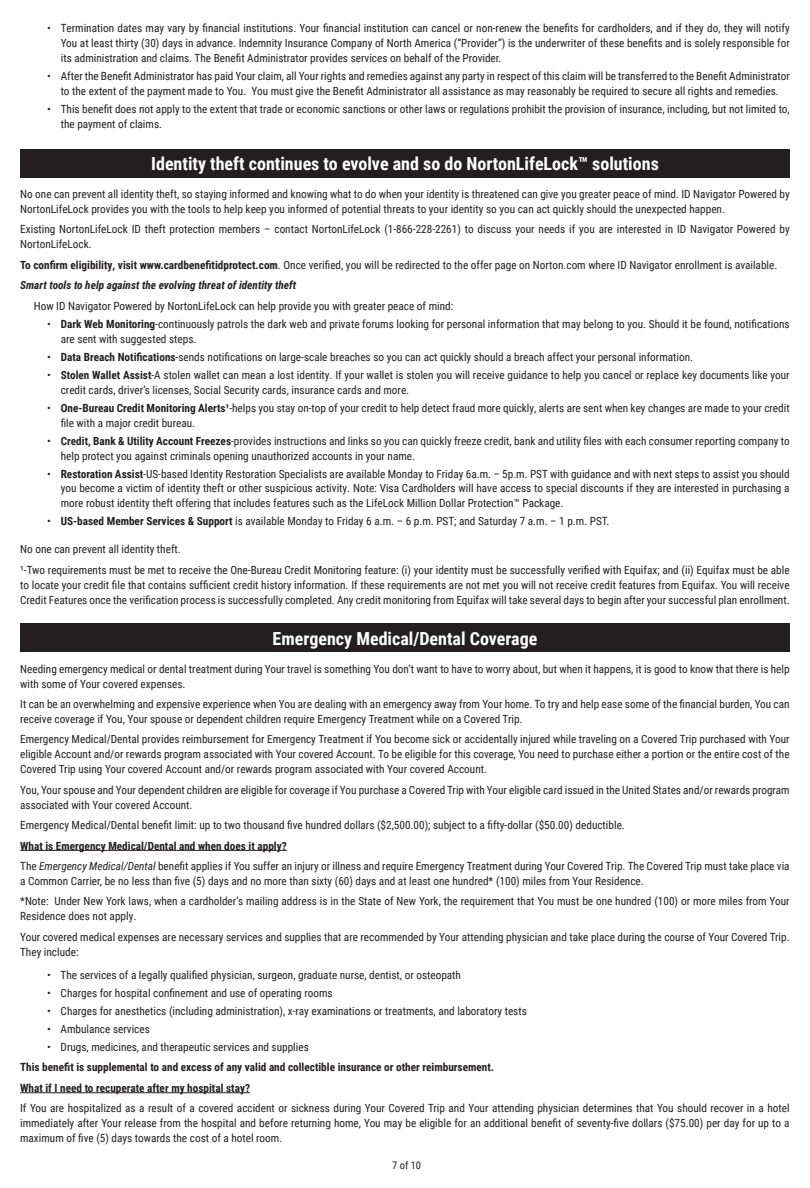
<style>
.page{position:relative;width:810px;height:1188px;background:#fff}
.page>*{position:absolute;margin:0;border:0;box-sizing:border-box;transform-origin:0 0}
.t1{font:700 18px "Roboto Condensed";color:#fff}
.t2{font:11.25px/15px "Roboto Condensed";color:#231f20}
.t3{font:700 11.25px/20.4px "Roboto Condensed";color:#231f20}
.t4{font:10.5px "Roboto Condensed";color:#231f20}
.s1{font-weight:700}
.s2{font-weight:700;font-style:italic}
.s3{font-style:italic}
</style>
<div class="page">
<div style="left:20px;top:149px;width:770px;height:28px;background:#231f20"></div>
<div style="left:20px;top:624px;width:770px;height:28px;background:#231f20"></div>
<hr style="left:20px;top:850px;width:267px;height:1px;background:#231f20">
<hr style="left:20px;top:1092px;width:230px;height:1px;background:#231f20">
<p class="t2" style="left:61px;top:20px;width:730px;text-align:justify;text-indent:-14px">• Termination dates may vary by financial institutions. Your financial institution can cancel or non-renew the benefits for cardholders, and if they do, they will notify You at least thirty (30) days in advance. Indemnity Insurance Company of North America (“Provider”) is the underwriter of these benefits and is solely responsible for its administration and claims. The Benefit Administrator provides services on behalf of the Provider.</p>
<p class="t2" style="left:47px;top:68px;width:744px;text-align:center">• After the Benefit Administrator has paid Your claim, all Your rights and remedies against any party in respect of this claim will be transferred to the Benefit Administrator to the extent of the payment made to You. You must give the Benefit Administrator all assistance as may reasonably be required to secure all rights and remedies.</p>
<p class="t2" style="left:61px;top:101px;width:730px;text-indent:-13px">• This benefit does not apply to the extent that trade or economic sanctions or other laws or regulations prohibit the provision of insurance, including, but not limited to, the payment of claims.</p>
<h1 class="t1" style="left:151px;top:151px;width:509px">Identity theft continues to evolve and so do NortonLifeLock™ solutions</h1>
<p class="t2" style="left:20px;top:186px;width:771px">No one can prevent all identity theft, so staying informed and knowing what to do when your identity is threatened can give you greater peace of mind. ID Navigator Powered by<br>NortonLifeLock provides you with the tools to help keep you informed of potential threats to your identity so you can act quickly should the unexpected happen.</p>
<p class="t2" style="left:20px;top:221px;width:771px">Existing NortonLifeLock ID theft protection members – contact NortonLifeLock (1-866-228-2261) to discuss your needs if you are interested in ID Navigator Powered by<br>NortonLifeLock.</p>
<p class="t2" style="left:20px;top:254px;width:759px;line-height:20.4px"><span class="s1">To confirm eligibility, visit www.cardbenefitidprotect.com</span>. Once verified, you will be redirected to the offer page on Norton.com where ID Navigator enrollment is available.<br><span class="s2">Smart tools to help against the evolving threat of identity theft</span></p>
<p class="t2" style="left:34px;top:298px;width:421px">How ID Navigator Powered by NortonLifeLock can help provide you with greater peace of mind:</p>
<p class="t2" style="left:61px;top:316px;width:731px;text-indent:-13px">• <span class="s1">Dark Web Monitoring</span>-continuously patrols the dark web and private forums looking for personal information that may belong to you. Should it be found, notifications are sent with suggested steps.</p>
<p class="t2" style="left:47px;top:349px;width:647px">• <span class="s1">Data Breach Notifications</span>-sends notifications on large-scale breaches so you can act quickly should a breach affect your personal information.</p>
<p class="t2" style="left:61px;top:367px;width:730px;text-indent:-14px">• <span class="s1">Stolen Wallet Assist</span>-A stolen wallet can mean a lost identity. If your wallet is stolen you will receive guidance to help you cancel or replace key documents like your credit cards, driver’s licenses, Social Security cards, insurance cards and more.</p>
<p class="t2" style="left:61px;top:400px;width:730px;text-indent:-13px">• <span class="s1">One-Bureau Credit Monitoring Alerts¹</span>-helps you stay on-top of your credit to help detect fraud more quickly, alerts are sent when key changes are made to your credit file with a major credit bureau.</p>
<p class="t2" style="left:61px;top:433px;width:730px;text-indent:-14px">• <span class="s1">Credit, Bank &amp; Utility Account Freezes</span>-provides instructions and links so you can quickly freeze credit, bank and utility files with each consumer reporting company to help protect you against criminals opening unauthorized accounts in your name.</p>
<p class="t2" style="left:61px;top:466px;width:731px;text-align:justify;text-indent:-13px">• <span class="s1">Restoration Assist</span>-US-based Identity Restoration Specialists are available Monday to Friday 6a.m. – 5p.m. PST with guidance and with next steps to assist you should you become a victim of identity theft or other suspicious activity. Note: Visa Cardholders will have access to special discounts if they are interested in purchasing a more robust identity theft offering that includes features such as the LifeLock Million Dollar Protection™ Package.</p>
<p class="t2" style="left:47px;top:514px;width:564px">• <span class="s1">US-based Member Services &amp; Support</span> is available Monday to Friday 6 a.m. – 6 p.m. PST; and Saturday 7 a.m. – 1 p.m. PST.</p>
<p class="t2" style="left:20px;top:539px;width:771px;line-height:20.4px">No one can prevent all identity theft.<br>¹-Two requirements must be met to receive the One-Bureau Credit Monitoring feature: (i) your identity must be successfully verified with Equifax; and (ii) Equifax must be able</p>
<p class="t2" style="left:20px;top:577px;width:771px">to locate your credit file that contains sufficient credit history information. If these requirements are not met you will not receive credit features from Equifax. You will receive<br>Credit Features once the verification process is successfully completed. Any credit monitoring from Equifax will take several days to begin after your successful plan enrollment.</p>
<h1 class="t1" style="left:273px;top:626px;width:266px">Emergency Medical/Dental Coverage</h1>
<p class="t2" style="left:20px;top:661px;width:771px">Needing emergency medical or dental treatment during Your travel is something You don’t want to have to worry about, but when it happens, it is good to know that there is help with some of Your covered expenses.</p>
<p class="t2" style="left:20px;top:696px;width:771px">It can be an overwhelming and expensive experience when You are dealing with an emergency away from Your home. To try and help ease some of the financial burden, You can receive coverage if You, Your spouse or dependent children require Emergency Treatment while on a Covered Trip.</p>
<p class="t2" style="left:20px;top:731px;width:771px;text-align:justify">Emergency Medical/Dental provides reimbursement for Emergency Treatment if You become sick or accidentally injured while traveling on a Covered Trip purchased with Your eligible Account and/or rewards program associated with Your covered Account. To be eligible for this coverage, You need to purchase either a portion or the entire cost of the Covered Trip using Your covered Account and/or rewards program associated with Your covered Account.</p>
<p class="t2" style="left:20px;top:782px;width:771px">You, Your spouse and Your dependent children are eligible for coverage if You purchase a Covered Trip with Your eligible card issued in the United States and/or rewards program associated with Your covered Account.</p>
<p class="t2" style="left:20px;top:817px;width:606px">Emergency Medical/Dental benefit limit: up to two thousand five hundred dollars ($2,500.00); subject to a fifty-dollar ($50.00) deductible.</p>
<p class="t2" style="left:20px;top:835px;width:771px;line-height:20.4px"><span class="s1">What is Emergency Medical/Dental and when does it apply?<br></span>The <span class="s3">Emergency Medical/Dental</span> benefit applies if You suffer an injury or illness and require Emergency Treatment during Your Covered Trip. The Covered Trip must take place via</p>
<p class="t2" style="left:20px;top:870px;width:771px;line-height:20.4px">a Common Carrier, be no less than five (5) days and no more than sixty (60) days and at least one hundred* (100) miles from Your Residence.<br>*Note: Under New York laws, when a cardholder’s mailing address is in the State of New York, the requirement that You must be one hundred (100) or more miles from Your</p>
<p class="t2" style="left:20px;top:906px;width:771px;line-height:20.4px">Residence does not apply.<br>Your covered medical expenses are necessary services and supplies that are recommended by Your attending physician and take place during the course of Your Covered Trip.</p>
<p class="t2" style="left:20px;top:944px;width:60px">They include:</p>
<p class="t2" style="left:47px;top:967px;width:415px">• The services of a legally qualified physician, surgeon, graduate nurse, dentist, or osteopath</p>
<p class="t2" style="left:47px;top:985px;width:287px">• Charges for hospital confinement and use of operating rooms</p>
<p class="t2" style="left:47px;top:1003px;width:481px">• Charges for anesthetics (including administration), x-ray examinations or treatments, and laboratory tests</p>
<p class="t2" style="left:47px;top:1021px;width:104px">• Ambulance services</p>
<p class="t2" style="left:47px;top:1039px;width:263px">• Drugs, medicines, and therapeutic services and supplies</p>
<p class="t3" style="left:20px;top:1057px;width:475px">This benefit is supplemental to and excess of any valid and collectible insurance or other reimbursement.<br>What if I need to recuperate after my hospital stay?</p>
<p class="t2" style="left:20px;top:1100px;width:771px;text-align:justify">If You are hospitalized as a result of a covered accident or sickness during Your Covered Trip and Your attending physician determines that You should recover in a hotel immediately after Your release from the hospital and before returning home, You may be eligible for an additional benefit of seventy-five dollars ($75.00) per day for up to a maximum of five (5) days towards the cost of a hotel room.</p>
<p class="t4" style="left:392px;top:1157px;width:30px">7 of 10</p>
</div>
